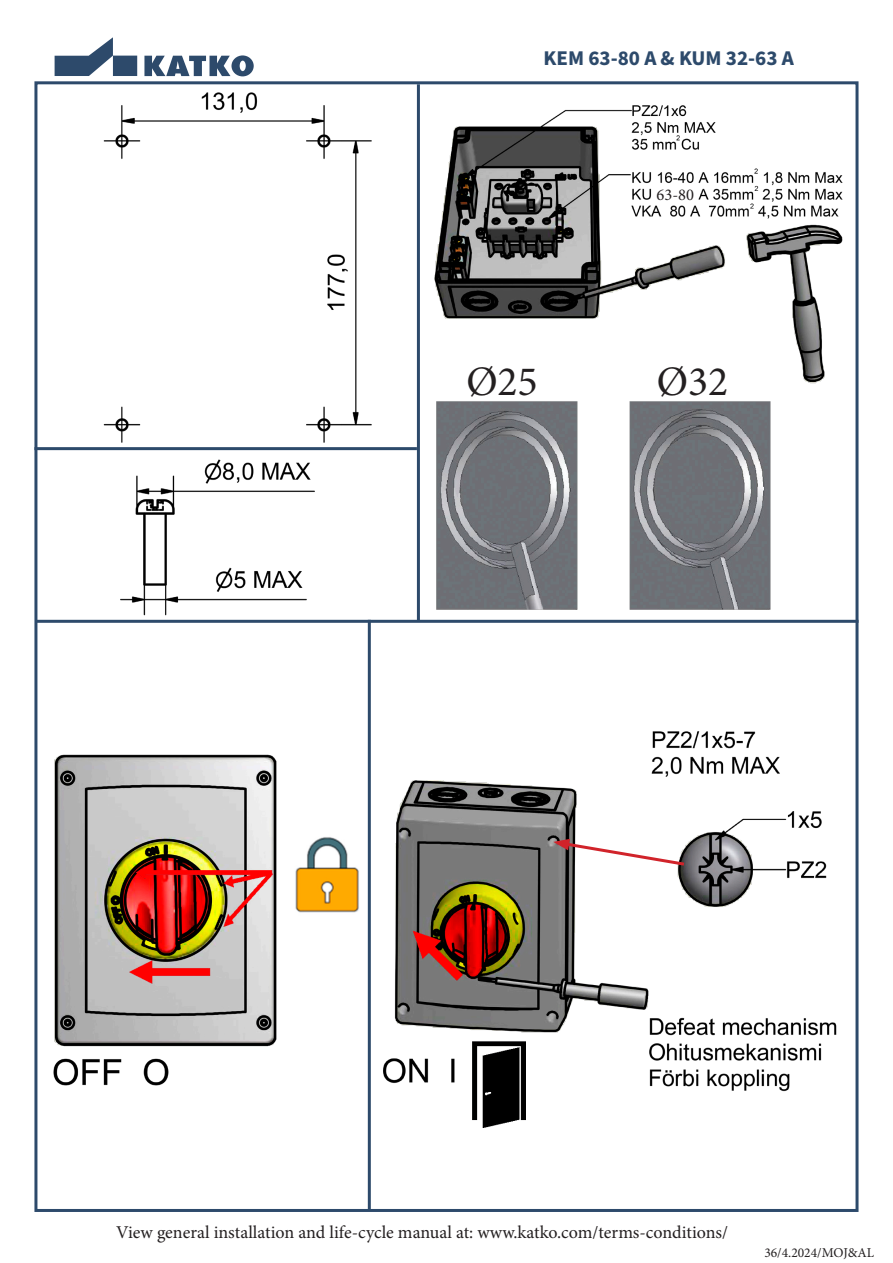
<style>
.page{position:relative;width:893px;height:1263px;background:#fff}
.page>*{position:absolute;margin:0;border:0;box-sizing:border-box;transform-origin:0 0}
.t1{font:42px "Minion Pro";color:#231f20}
.t2{font:700 21px "Source Sans Pro";color:#2d4a6b}
.t3{font:18px "Minion Pro";color:#231f20}
.t4{font:16.5px "Minion Pro";color:#231f20}
.t5{font:13.5px "Minion Pro";color:#231f20}
</style>
<div class="page">
<svg style="left:55px;top:37px;width:82px;height:39px"></svg>
<svg style="left:144px;top:55px;width:110px;height:21px"></svg>
<hr style="left:417px;top:84px;width:3px;height:537px;background:#2d4a6b">
<hr style="left:36px;top:620px;width:822px;height:3px;background:#2d4a6b">
<hr style="left:368px;top:620px;width:3px;height:589px;background:#2d4a6b">
<img style="left:36px;top:81px;width:381px;height:366px">
<img style="left:34px;top:447px;width:397px;height:173px">
<img style="left:409px;top:81px;width:450px;height:303px">
<img style="left:36px;top:691px;width:241px;height:457px">
<img style="left:367px;top:667px;width:470px;height:500px">
<img style="left:472px;top:1042px;width:53px;height:85px">
<img style="left:295px;top:837px;width:64px;height:76px">
<img style="left:427px;top:401px;width:344px;height:214px">
<div style="left:657px;top:188px;width:41px;height:14px;background:#fff"></div>
<div style="left:648px;top:940px;width:100px;height:37px;background:#fff"></div>
<svg style="left:553px;top:839px;width:134px;height:28px"></svg>
<p class="t2" style="left:544px;top:44px;width:252px">KEM 63-80 A &amp; KUM 32-63 A</p>
<p class="t4" style="left:657px;top:183px;width:39px">63-80</p>
<p class="t1" style="left:466px;top:353px;width:73px">Ø25</p>
<p class="t1" style="left:657px;top:353px;width:73px">Ø32</p>
<p class="t3" style="left:116px;top:1220px;width:613px">View general installation and life-cycle manual at: www.katko.com/terms-conditions/</p>
<p class="t5" style="left:764px;top:1244px;width:111px">36/4.2024/MOJ&amp;AL</p>
</div>
